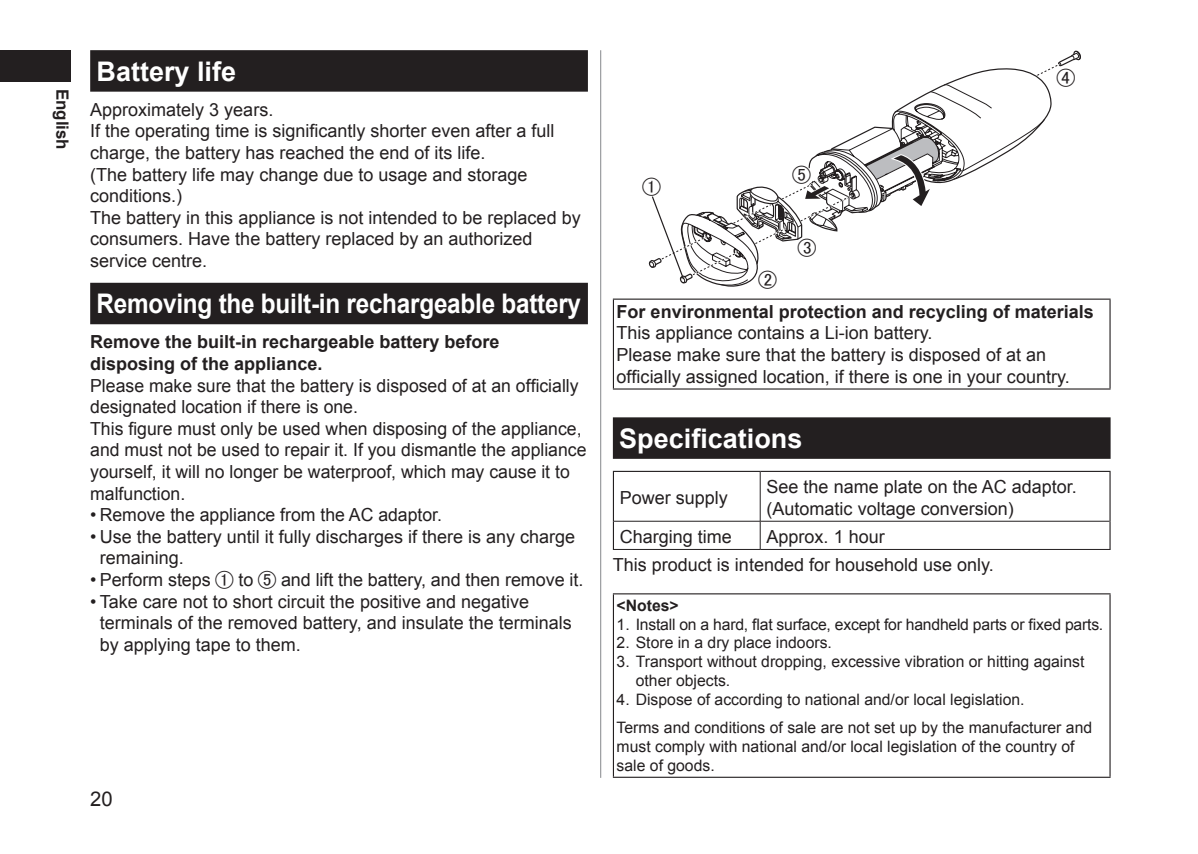
<style>
.page{position:relative;width:1198px;height:854px;background:#fff}
.page>*{position:absolute;margin:0;border:0;box-sizing:border-box;transform-origin:0 0}
.t1{font:700 27px "Arial";letter-spacing:-.01em;color:#fff;scale:.9 1}
.t2{font:700 27px "Arial";letter-spacing:-.01em;color:#fff}
.t3{font:20.25px "Arial";color:#231f20}
.t4{font:18px/21.6px "Arial";color:#231f20}
.t5{font:700 18px/21.6px "Arial";color:#231f20}
.t6{font:700 16.88px "Arial";color:#231f20}
.t7{font:15.75px/18.9px "Arial";color:#231f20}
.t8{font:700 15.75px "Arial";color:#231f20}
.s1{font-family:"Circle Number G"}
</style>
<div class="page">
<div style="left:1px;top:50px;width:70px;height:32px;background:#231f20"></div>
<hr style="left:600px;top:50px;width:1px;height:727px;background:#939598">
<div style="left:90px;top:50px;width:498px;height:42px;background:#231f20"></div>
<div style="left:90px;top:283px;width:498px;height:41px;background:#231f20"></div>
<div style="left:613px;top:417px;width:497px;height:42px;background:#231f20"></div>
<hr style="left:613px;top:298px;width:497px;height:1px;background:#231f20">
<hr style="left:613px;top:299px;width:1px;height:89px;background:#231f20">
<hr style="left:1109px;top:299px;width:1px;height:89px;background:#231f20">
<hr style="left:613px;top:388px;width:497px;height:1px;background:#231f20">
<hr style="left:759px;top:472px;width:1px;height:49px;background:#231f20">
<hr style="left:614px;top:520px;width:146px;height:1px;background:#231f20">
<hr style="left:760px;top:520px;width:349px;height:1px;background:#231f20">
<svg style="left:759px;top:521px;width:1px;height:28px"></svg>
<hr style="left:613px;top:549px;width:147px;height:1px;background:#231f20">
<hr style="left:760px;top:549px;width:350px;height:1px;background:#231f20">
<hr style="left:613px;top:470px;width:147px;height:2px;background:#231f20">
<hr style="left:613px;top:472px;width:1px;height:49px;background:#231f20">
<hr style="left:760px;top:470px;width:350px;height:2px;background:#231f20">
<hr style="left:1109px;top:472px;width:1px;height:49px;background:#231f20">
<svg style="left:613px;top:521px;width:1px;height:28px"></svg>
<svg style="left:1109px;top:521px;width:1px;height:28px"></svg>
<hr style="left:613px;top:593px;width:497px;height:1px;background:#231f20">
<hr style="left:613px;top:594px;width:1px;height:182px;background:#231f20">
<hr style="left:1109px;top:594px;width:1px;height:182px;background:#231f20">
<hr style="left:613px;top:776px;width:497px;height:1px;background:#231f20">
<svg style="left:648px;top:63px;width:420px;height:224px"></svg>
<p class="t6" style="left:74px;top:89px;width:62px;rotate:90deg">English</p>
<h1 class="t2" style="left:97px;top:53px;width:141px">Battery life</h1>
<p class="t4" style="left:90px;top:99px;width:492px">Approximately 3 years.<br>If the operating time is significantly shorter even after a full charge, the battery has reached the end of its life.<br>(The battery life may change due to usage and storage conditions.)<br>The battery in this appliance is not intended to be replaced by consumers. Have the battery replaced by an authorized service centre.</p>
<h1 class="t1" style="left:97px;top:285px;width:540px">Removing the built‑in rechargeable battery</h1>
<p class="t5" style="left:90px;top:331px;width:411px">Remove the built-in rechargeable battery before disposing of the appliance.</p>
<p class="t4" style="left:90px;top:374px;width:498px">Please make sure that the battery is disposed of at an officially designated location if there is one.<br>This figure must only be used when disposing of the appliance, and must not be used to repair it. If you dismantle the appliance yourself, it will no longer be waterproof, which may cause it to malfunction.</p>
<p class="t4" style="left:90px;top:504px;width:353px">• Remove the appliance from the AC adaptor.</p>
<p class="t4" style="left:100px;top:526px;width:477px;text-indent:-10px">• Use the battery until it fully discharges if there is any charge remaining.</p>
<p class="t4" style="left:90px;top:569px;width:122px">• Perform steps</p>
<p class="t4" style="left:238px;top:569px;width:346px">to <span class="s1">5</span> and lift the battery, and then remove it.</p>
<p class="t4" style="left:100px;top:590px;width:473px;text-indent:-10px">• Take care not to short circuit the positive and negative terminals of the removed battery, and insulate the terminals by applying tape to them.</p>
<p class="t3" style="left:90px;top:785px;width:24px">20</p>
<p class="t5" style="left:616px;top:301px;width:479px">For environmental protection and recycling of materials</p>
<p class="t4" style="left:616px;top:322px;width:454px">This appliance contains a Li‑ion battery.<br>Please make sure that the battery is disposed of at an officially assigned location, if there is one in your country.</p>
<h1 class="t2" style="left:619px;top:420px;width:185px">Specifications</h1>
<p class="t4" style="left:620px;top:487px;width:110px">Power supply</p>
<p class="t4" style="left:766px;top:476px;width:312px">See the name plate on the AC adaptor. (Automatic voltage conversion)</p>
<p class="t4" style="left:620px;top:526px;width:114px">Charging time</p>
<p class="t4" style="left:613px;top:522px;width:382px;line-height:28.3px;text-indent:154px">Approx. 1 hour<br>This product is intended for household use only.</p>
<p class="t8" style="left:616px;top:594px;width:64px">&lt;Notes&gt;</p>
<p class="t7" style="left:616px;top:614px;width:488px">1. Install on a hard, flat surface, except for handheld parts or fixed parts.</p>
<p class="t7" style="left:616px;top:633px;width:217px">2. Store in a dry place indoors.</p>
<p class="t7" style="left:635px;top:652px;width:450px;text-indent:-19px">3. Transport without dropping, excessive vibration or hitting against other objects.</p>
<p class="t7" style="left:616px;top:685px;width:477px;line-height:27.9px">4. Dispose of according to national and/or local legislation.<br>Terms and conditions of sale are not set up by the manufacturer and</p>
<p class="t7" style="left:616px;top:737px;width:459px">must comply with national and/or local legislation of the country of sale of goods.</p>
</div>
